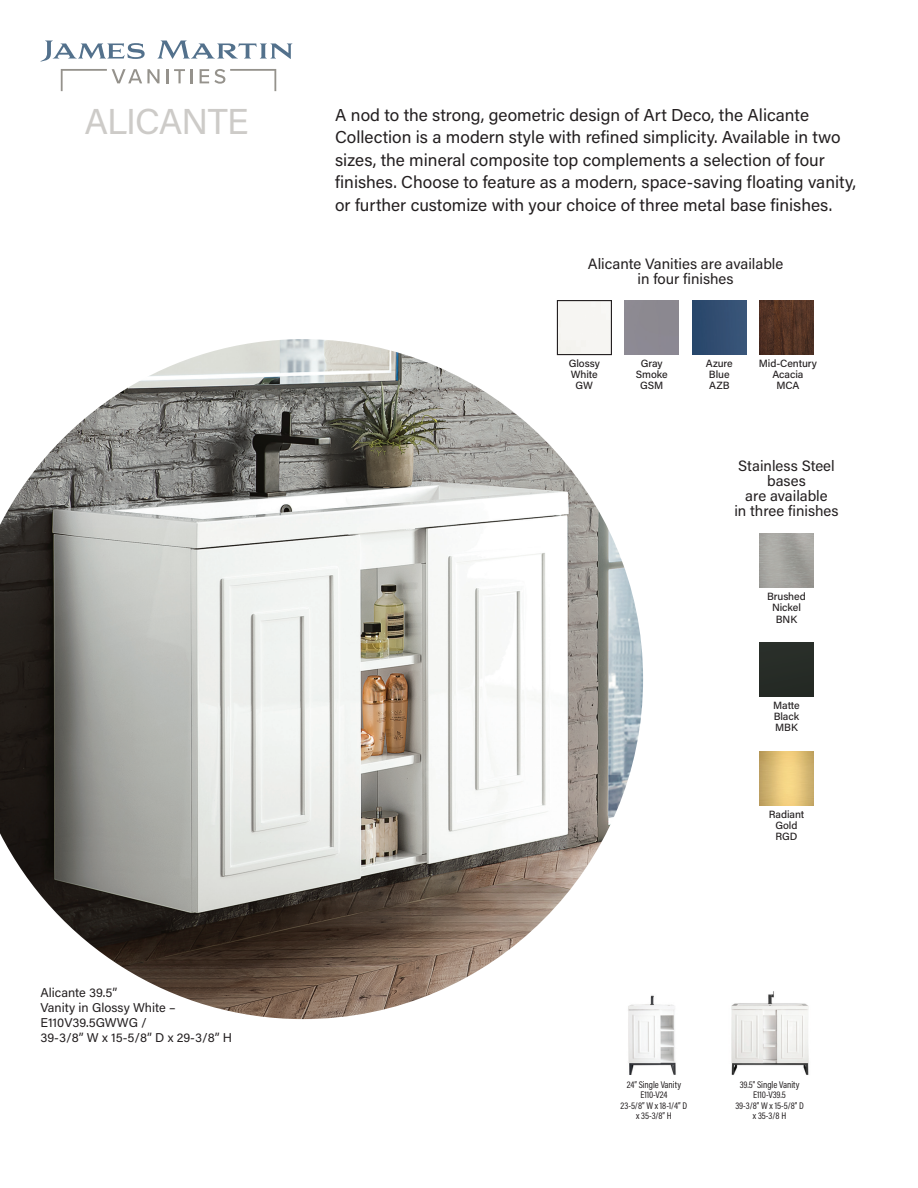
<style>
.page{position:relative;width:918px;height:1188px;background:#fff}
.page>*{position:absolute;margin:0;border:0;box-sizing:border-box;transform-origin:0 0}
.Collection_Name{font:36px "Acumin Pro";letter-spacing:-.03em;color:#cdcbc8}
.Description_Copy{font:17.25px/22.5px "Acumin Pro";color:#231f20}
.Countertop_Options{font:15px/15px "Acumin Pro";color:#231f20;text-align:center}
.Major_Photo_Caption{font:12.75px/15px "Acumin Pro";color:#231f20}
.Countertop_Captions{font:500 10.5px/11.2px "Acumin Pro";letter-spacing:-.005em;color:#231f20;text-align:center}
.Silo_Captions{font:9.75px/10.5px "Acumin Pro Cond";letter-spacing:-.005em;color:#231f20;text-align:center}
</style>
<div class="page">
<img style="left:0;top:339px;width:643px;height:680px">
<img style="left:692px;top:300px;width:54px;height:54px">
<img style="left:760px;top:300px;width:54px;height:54px">
<div style="left:559px;top:302px;width:51px;height:51px;background:#f6f5f2"></div>
<div style="left:557px;top:300px;width:55px;height:55px;border:1px solid #231f20"></div>
<img style="left:624px;top:990px;width:52px;height:85px">
<img style="left:731px;top:991px;width:78px;height:84px">
<div style="left:760px;top:642px;width:54px;height:54px;background:#272c27"></div>
<img style="left:760px;top:751px;width:54px;height:54px">
<svg style="left:40px;top:41px;width:105px;height:21px"></svg>
<svg style="left:157px;top:41px;width:135px;height:18px"></svg>
<svg style="left:166px;top:69px;width:2px;height:14px"></svg>
<svg style="left:174px;top:69px;width:11px;height:14px"></svg>
<svg style="left:191px;top:69px;width:2px;height:14px"></svg>
<svg style="left:200px;top:69px;width:76px;height:22px"></svg>
<svg style="left:61px;top:69px;width:99px;height:22px"></svg>
<p class="Collection_Name" style="left:84px;top:97px;width:166px">ALICANTE</p>
<p class="Major_Photo_Caption" style="left:40px;top:984px;width:137px">Alicante 39.5”<br>Vanity in Glossy White –</p>
<p class="Major_Photo_Caption" style="left:40px;top:1014px;width:108px">E110V39.5GWWG /</p>
<p class="Major_Photo_Caption" style="left:40px;top:1029px;width:193px">39-3/8” W x 15-5/8” D x 29-3/8” H</p>
<p class="Description_Copy" style="left:335px;top:103px;width:523px">A nod to the strong, geometric design of Art Deco, the Alicante Collection is a modern style with refined simplicity. Available in two sizes, the mineral composite top complements a selection of four finishes. Choose to feature as a modern, space-saving floating vanity, or further customize with your choice of three metal base finishes.</p>
<p class="Countertop_Options" style="left:588px;top:255px;width:197px">Alicante Vanities are available in four finishes</p>
<p class="Countertop_Captions" style="left:569px;top:357px;width:33px">Glossy<br>White<br>GW</p>
<p class="Countertop_Captions" style="left:636px;top:357px;width:33px">Gray<br>Smoke<br>GSM</p>
<p class="Countertop_Captions" style="left:706px;top:357px;width:28px;text-align:left">Azure<br>Blue<br>AZB</p>
<p class="Countertop_Captions" style="left:759px;top:357px;width:60px">Mid-Century</p>
<p class="Countertop_Captions" style="left:772px;top:368px;width:33px">Acacia</p>
<p class="Countertop_Captions" style="left:776px;top:380px;width:25px">MCA</p>
<p class="Countertop_Options" style="left:734px;top:458px;width:106px">Stainless Steel bases<br>are available<br>in three finishes</p>
<p class="Countertop_Captions" style="left:767px;top:590px;width:40px">Brushed</p>
<p class="Countertop_Captions" style="left:772px;top:602px;width:30px">Nickel</p>
<p class="Countertop_Captions" style="left:776px;top:613px;width:23px">BNK</p>
<p class="Countertop_Captions" style="left:773px;top:699px;width:28px">Matte</p>
<p class="Countertop_Captions" style="left:774px;top:710px;width:27px">Black</p>
<p class="Countertop_Captions" style="left:775px;top:722px;width:24px">MBK</p>
<p class="Countertop_Captions" style="left:769px;top:808px;width:37px">Radiant</p>
<p class="Countertop_Captions" style="left:775px;top:819px;width:24px">Gold</p>
<p class="Countertop_Captions" style="left:776px;top:830px;width:24px">RGD</p>
<p class="Silo_Captions" style="left:627px;top:1079px;width:56px">24” Single Vanity</p>
<p class="Silo_Captions" style="left:640px;top:1089px;width:29px">E110-V24</p>
<p class="Silo_Captions" style="left:621px;top:1100px;width:68px">23-5/8” W x 18-1/4” D x 35-3/8” H</p>
<p class="Silo_Captions" style="left:740px;top:1079px;width:61px">39.5” Single Vanity</p>
<p class="Silo_Captions" style="left:753px;top:1089px;width:34px">E110-V39.5</p>
<p class="Silo_Captions" style="left:735px;top:1100px;width:70px">39-3/8” W x 15-5/8” D x 35-3/8 H</p>
</div>
